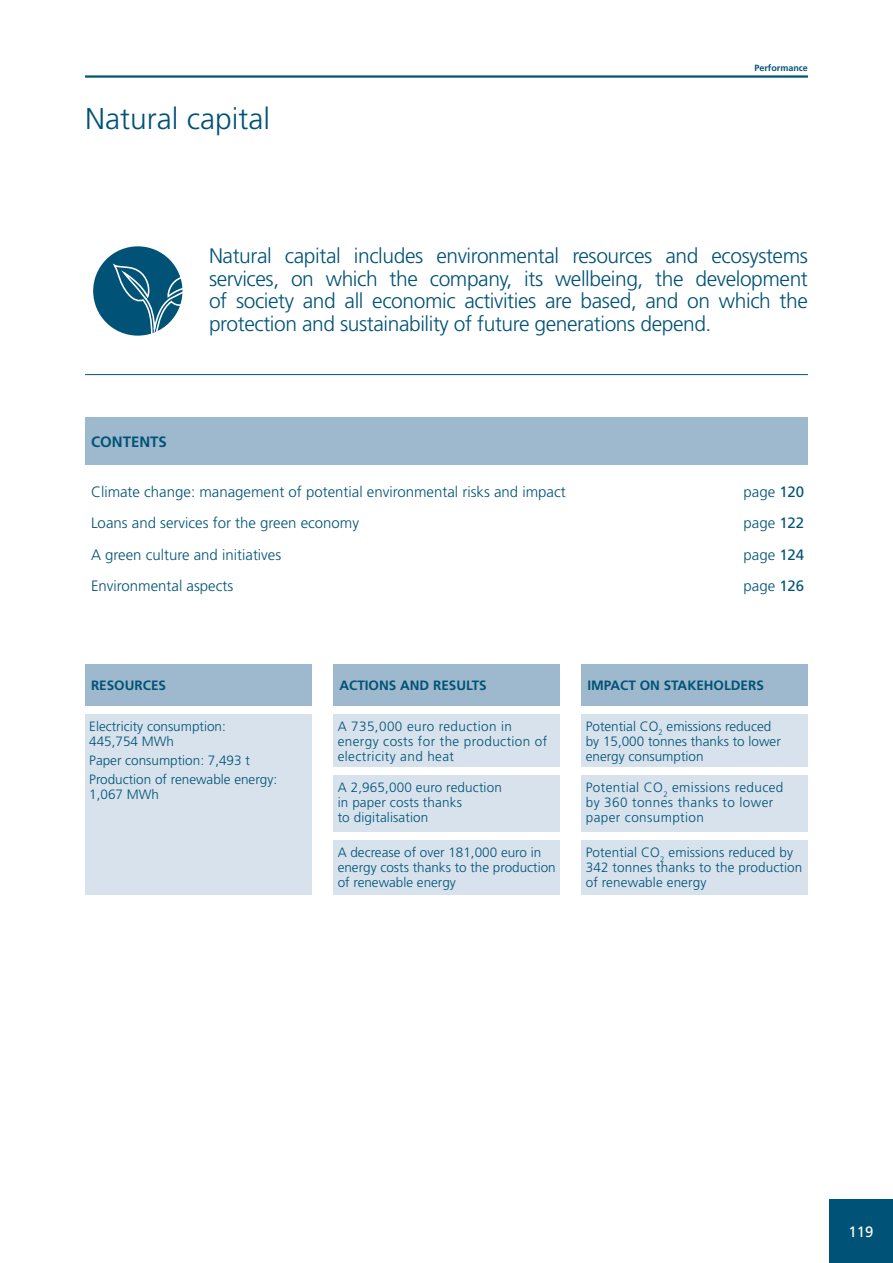
<style>
.page{position:relative;width:893px;height:1263px;background:#fff}
.page>*{position:absolute;margin:0;border:0;box-sizing:border-box;transform-origin:0 0}
.TITOLO_H2{font:300 30px "Frutiger LT Std";color:#005376}
.TESTO_P{font:300 21px/22.5px "Frutiger LT Std";letter-spacing:-.02em;color:#005376;text-align:justify}
.TESTO_P-2{font:300 15px "Frutiger LT Std";color:#005376}
.TITOLO_H3X_-_Capital{font:700 15px "Frutiger LT Std";color:#005376}
.t1{font:15px "Frutiger LT Std";color:#fff}
.TESTO_P-3{font:300 13.5px/15px "Frutiger LT Std";letter-spacing:.01em;color:#005376}
.TESTO_P-4{font:300 13.5px/15px "Frutiger LT Std";letter-spacing:.03em;color:#005376}
.TITOLO_H3X_-_Capital-2{font:700 13.5px "Frutiger LT Std";color:#005376}
.t2{font:700 9px "Frutiger LT Std";color:#005376}
.s1{font-weight:400}
</style>
<div class="page">
<div style="left:829px;top:1199px;width:64px;height:64px;background:#005376"></div>
<hr style="left:85px;top:75px;width:723px;height:3px;background:#005376">
<hr style="left:85px;top:374px;width:723px;height:1px;background:#005376">
<div style="left:85px;top:417px;width:723px;height:47px;background:#9eb9cd"></div>
<div style="left:85px;top:665px;width:227px;height:41px;background:#9eb9cd"></div>
<div style="left:333px;top:665px;width:227px;height:41px;background:#9eb9cd"></div>
<div style="left:581px;top:665px;width:227px;height:41px;background:#9eb9cd"></div>
<div style="left:85px;top:714px;width:227px;height:180px;background:#d7e2ec"></div>
<div style="left:333px;top:714px;width:227px;height:53px;background:#d7e2ec"></div>
<div style="left:581px;top:714px;width:227px;height:53px;background:#d7e2ec"></div>
<div style="left:333px;top:775px;width:227px;height:57px;background:#d7e2ec"></div>
<div style="left:581px;top:775px;width:227px;height:57px;background:#d7e2ec"></div>
<div style="left:333px;top:840px;width:227px;height:54px;background:#d7e2ec"></div>
<div style="left:581px;top:840px;width:227px;height:54px;background:#d7e2ec"></div>
<div style="left:93px;top:246px;width:89px;height:90px;background:#005376;border-radius:50%"></div>
<svg style="left:111px;top:261px;width:72px;height:75px"></svg>
<h2 class="TITOLO_H2" style="left:85px;top:101px;width:186px">Natural capital</h2>
<p class="t2" style="left:754px;top:62px;width:55px">Performance</p>
<h3 class="TITOLO_H3X_-_Capital" style="left:91px;top:433px;width:77px">CONTENTS</h3>
<p class="TESTO_P" style="left:209px;top:245px;width:600px">Natural capital includes environmental resources and ecosystems services, on which the company, its wellbeing, the development of society and all economic activities are based, and on which the protection and sustainability of future generations depend.</p>
<p class="TESTO_P-2" style="left:91px;top:483px;width:476px">Climate change: management of potential environmental risks and impact</p>
<p class="TESTO_P-2" style="left:743px;top:483px;width:62px">page <span class="s1">120</span></p>
<p class="TESTO_P-2" style="left:91px;top:515px;width:270px">Loans and services for the green economy</p>
<p class="TESTO_P-2" style="left:743px;top:515px;width:62px">page <span class="s1">122</span></p>
<p class="TESTO_P-2" style="left:91px;top:546px;width:192px">A green culture and initiatives</p>
<p class="TESTO_P-2" style="left:743px;top:546px;width:62px">page <span class="s1">124</span></p>
<p class="TESTO_P-2" style="left:91px;top:577px;width:144px">Environmental aspects</p>
<p class="TESTO_P-2" style="left:743px;top:577px;width:62px">page <span class="s1">126</span></p>
<h3 class="TITOLO_H3X_-_Capital-2" style="left:91px;top:677px;width:77px">RESOURCES</h3>
<h3 class="TITOLO_H3X_-_Capital-2" style="left:339px;top:677px;width:149px">ACTIONS AND RESULTS</h3>
<h3 class="TITOLO_H3X_-_Capital-2" style="left:587px;top:677px;width:178px">IMPACT ON STAKEHOLDERS</h3>
<p class="TESTO_P-3" style="left:89px;top:719px;width:138px">Electricity consumption:<br>445,754 MWh</p>
<p class="TESTO_P-3" style="left:89px;top:753px;width:162px">Paper consumption: 7,493 t</p>
<p class="TESTO_P-3" style="left:89px;top:772px;width:189px">Production of renewable energy:<br>1,067 MWh</p>
<p class="TESTO_P-4" style="left:338px;top:719px;width:211px">A 735,000 euro reduction in energy costs for the production of electricity and heat</p>
<p class="TESTO_P-3" style="left:586px;top:719px;width:197px">Potential CO<sub>2</sub> emissions reduced by 15,000 tonnes thanks to lower energy consumption</p>
<p class="TESTO_P-3" style="left:338px;top:780px;width:166px">A 2,965,000 euro reduction in paper costs thanks<br>to digitalisation</p>
<p class="TESTO_P-4" style="left:586px;top:780px;width:199px">Potential CO<sub>2</sub> emissions reduced by 360 tonnes thanks to lower paper consumption</p>
<p class="TESTO_P-3" style="left:338px;top:845px;width:220px">A decrease of over 181,000 euro in energy costs thanks to the production of renewable energy</p>
<p class="TESTO_P-3" style="left:586px;top:845px;width:218px">Potential CO<sub>2</sub> emissions reduced by<br>342 tonnes thanks to the production of renewable energy</p>
<p class="t1" style="left:849px;top:1223px;width:27px">119</p>
</div>
